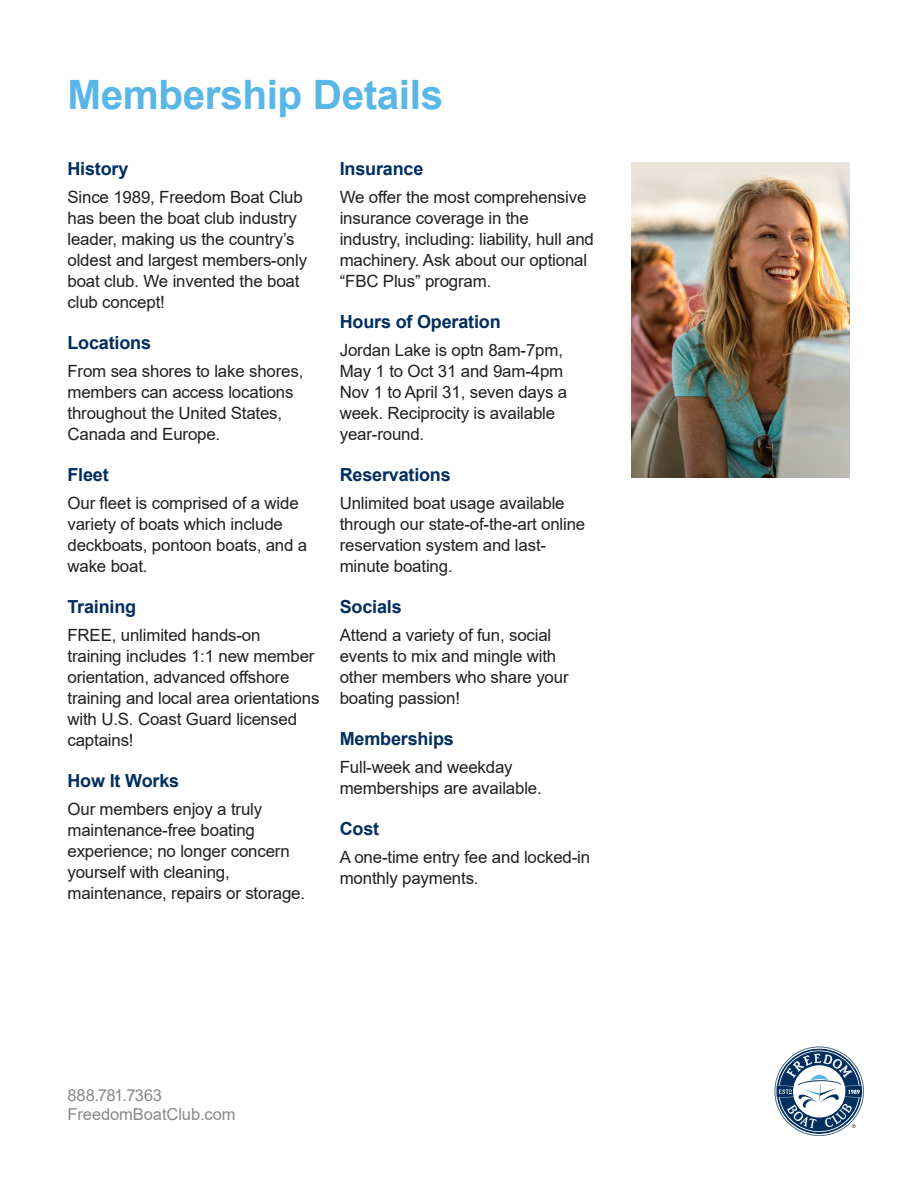
<style>
.page{position:relative;width:918px;height:1188px;background:#fff}
.page>*{position:absolute;margin:0;border:0;box-sizing:border-box;transform-origin:0 0}
.t1{font:700 40.5px "Arial";letter-spacing:-.01em;color:#58b7e7}
.Benefit_Subhead{font:700 18px "Arial";letter-spacing:-.01em;color:#002e5e}
.Body{font:16.8px/21px "Arial";letter-spacing:-.01em;color:#231f20}
.t2{font:16.5px/19.5px "Arial";letter-spacing:-.005em;color:#87898c}
</style>
<div class="page">
<svg style="left:774px;top:1046px;width:90px;height:90px"></svg>
<img style="left:632px;top:162px;width:218px;height:315px">
<p class="t1" style="left:68px;top:66px;width:377px">Membership Details</p>
<p class="Benefit_Subhead" style="left:68px;top:156px;width:62px">History</p>
<p class="Body" style="left:68px;top:186px;width:241px">Since 1989, Freedom Boat Club has been the boat club industry leader, making us the country’s oldest and largest members-only boat club. We invented the boat club concept!</p>
<p class="Benefit_Subhead" style="left:68px;top:330px;width:85px">Locations</p>
<p class="Body" style="left:68px;top:360px;width:237px">From sea shores to lake shores, members can access locations throughout the United States,<br>Canada and Europe.</p>
<p class="Benefit_Subhead" style="left:68px;top:462px;width:43px">Fleet</p>
<p class="Body" style="left:68px;top:492px;width:241px">Our fleet is comprised of a wide variety of boats which include deckboats, pontoon boats, and a wake boat.</p>
<p class="Benefit_Subhead" style="left:68px;top:594px;width:70px">Training</p>
<p class="Body" style="left:68px;top:624px;width:254px">FREE, unlimited hands-on<br>training includes 1:1 new member orientation, advanced offshore training and local area orientations with U.S. Coast Guard licensed captains!</p>
<p class="Benefit_Subhead" style="left:68px;top:768px;width:113px">How It Works</p>
<p class="Body" style="left:68px;top:798px;width:239px">Our members enjoy a truly maintenance-free boating experience; no longer concern yourself with cleaning, maintenance, repairs or storage.</p>
<p class="Benefit_Subhead" style="left:340px;top:156px;width:85px">Insurance</p>
<p class="Body" style="left:340px;top:186px;width:256px">We offer the most comprehensive insurance coverage in the industry, including: liability, hull and machinery. Ask about our optional “FBC Plus” program.</p>
<p class="Benefit_Subhead" style="left:340px;top:309px;width:162px">Hours of Operation</p>
<p class="Body" style="left:340px;top:339px;width:229px">Jordan Lake is optn 8am-7pm,<br>May 1 to Oct 31 and 9am-4pm<br>Nov 1 to April 31, seven days a week. Reciprocity is available year-round.</p>
<p class="Benefit_Subhead" style="left:340px;top:462px;width:113px">Reservations</p>
<p class="Body" style="left:340px;top:492px;width:247px">Unlimited boat usage available through our state-of-the-art online reservation system and last&shy;minute boating.</p>
<p class="Benefit_Subhead" style="left:340px;top:594px;width:63px">Socials</p>
<p class="Body" style="left:340px;top:624px;width:230px">Attend a variety of fun, social events to mix and mingle with other members who share your boating passion!</p>
<p class="Benefit_Subhead" style="left:340px;top:726px;width:116px">Memberships</p>
<p class="Body" style="left:340px;top:756px;width:204px">Full-week and weekday memberships are available.</p>
<p class="Benefit_Subhead" style="left:340px;top:816px;width:41px">Cost</p>
<p class="Body" style="left:340px;top:846px;width:252px">A one-time entry fee and locked-in monthly payments.</p>
<p class="t2" style="left:68px;top:1085px;width:170px">888.781.7363<br>FreedomBoatClub.com</p>
</div>
